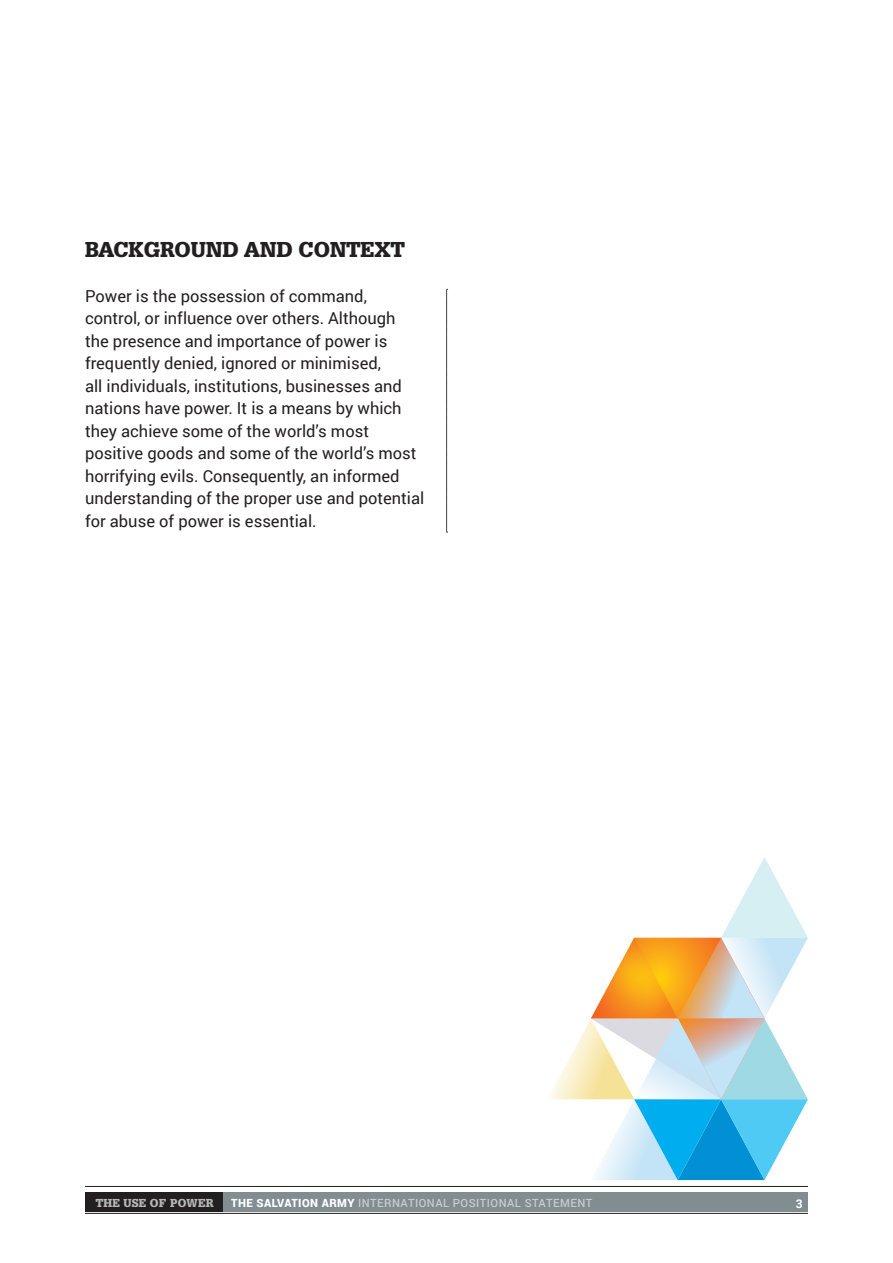
<style>
.page{position:relative;width:893px;height:1263px;background:#fff}
.page>*{position:absolute;margin:0;border:0;box-sizing:border-box;transform-origin:0 0}
.Heading_14_14_Glypha{font:900 21px "Glypha LT Std";color:#231f20}
.Text_11_15_Roboto{font:16.5px/22.5px "Roboto";color:#231f20}
.t1{font:700 12px "Roboto";color:#fff}
.t2{font:500 11.25px "Roboto";letter-spacing:.04em;color:#cacbcc}
.t3{font:900 11.25px "Glypha LT Std";letter-spacing:.02em;color:#b6b7b7}
.s1{font-weight:900;color:#fff}
</style>
<div class="page">
<div style="left:85px;top:1193px;width:723px;height:19px;background:#818d91"></div>
<div style="left:85px;top:1193px;width:137px;height:19px;background:#231f20"></div>
<hr style="left:85px;top:1213px;width:723px;height:1px;background:#231f20">
<hr style="left:85px;top:1186px;width:723px;height:1px;background:#231f20">
<svg style="left:446px;top:289px;width:2px;height:244px"></svg>
<svg style="left:548px;top:857px;width:260px;height:323px"></svg>
<p class="Heading_14_14_Glypha" style="left:85px;top:236px;width:321px">BACKGROUND AND CONTEXT</p>
<p class="Text_11_15_Roboto" style="left:85px;top:284px;width:341px">Power is the possession of command, control, or influence over others. Although<br>the presence and importance of power is frequently denied, ignored or minimised,<br>all individuals, institutions, businesses and nations have power. It is a means by which they achieve some of the world’s most positive goods and some of the world’s most horrifying evils. Consequently, an informed understanding of the proper use and potential for abuse of power is essential.</p>
<p class="t3" style="left:96px;top:1196px;width:120px">THE USE OF POWER</p>
<p class="t2" style="left:231px;top:1195px;width:363px"><span class="s1">THE SALVATION ARMY</span> INTERNATIONAL POSITIONAL STATEMENT</p>
<p class="t1" style="left:796px;top:1195px;width:8px">3</p>
</div>
